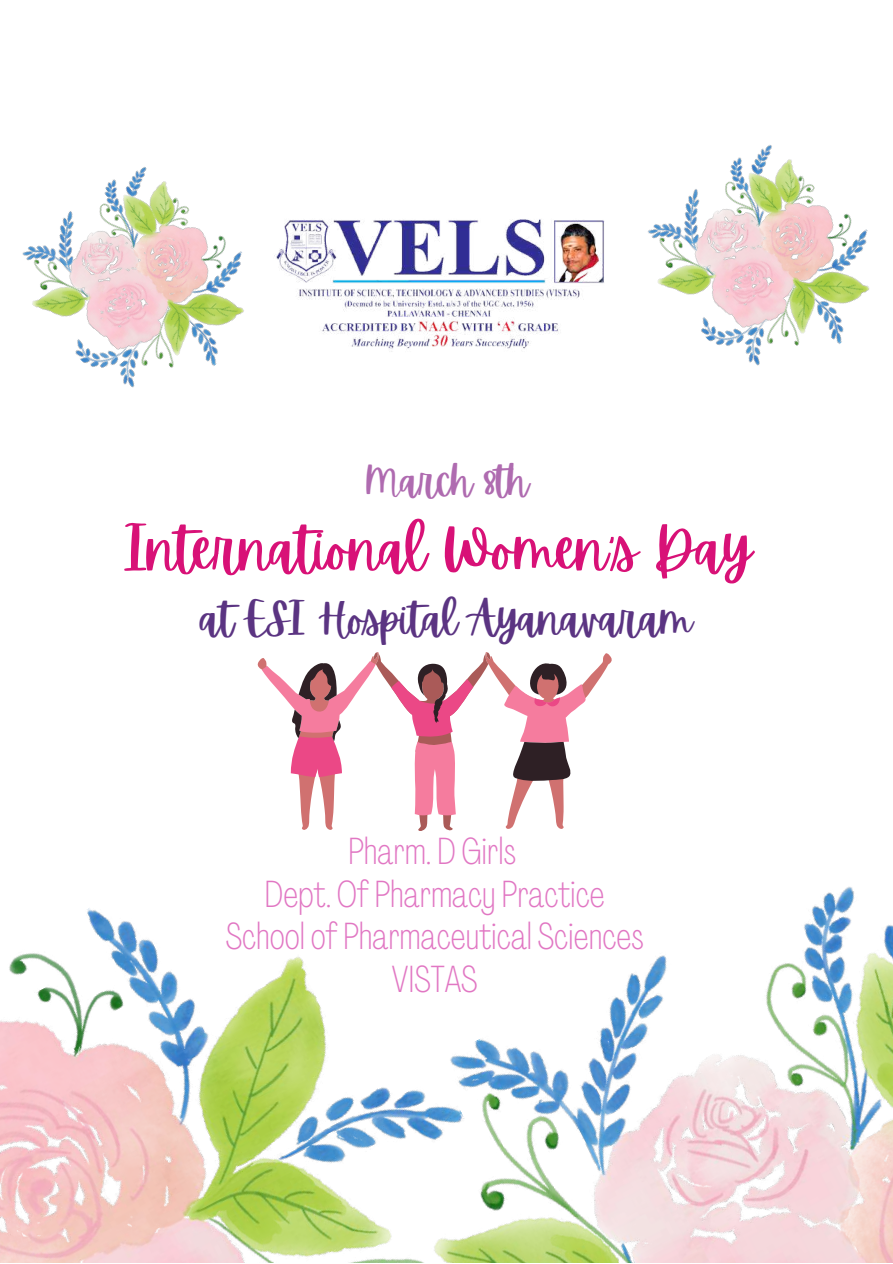
<style>
.page{position:relative;width:893px;height:1264px;background:#fff}
.page>*{position:absolute;margin:0;border:0;box-sizing:border-box;transform-origin:0 0}
.t1{font:57.75px "Apricots";letter-spacing:-.025em;color:#d81177}
.t2{font:42.75px "Apricots";letter-spacing:-.025em;color:#5b3482}
.t3{font:39.3px "Apricots";letter-spacing:-.025em;color:#af6bb0}
.t4{font:100 37.5px/42.8px "Agrandir Tight";color:#e177c3;text-align:center}
</style>
<div class="page">
<img style="left:625px;top:887px;width:267px;height:375px">
<img style="left:22px;top:167px;width:222px;height:221px">
<img style="left:0;top:908px;width:625px;height:354px">
<svg style="left:257px;top:652px;width:355px;height:179px"></svg>
<img style="left:274px;top:219px;width:330px;height:133px">
<img style="left:647px;top:145px;width:223px;height:221px">
<p class="t3" style="left:364px;top:459px;width:165px">March 8th</p>
<h1 class="t1" style="left:124px;top:516px;width:628px">International Women's Day</h1>
<p class="t2" style="left:200px;top:594px;width:494px">at ESI Hospital Ayanavaram</p>
<p class="t4" style="left:226px;top:833px;width:419px">Pharm. D Girls<br>Dept. Of Pharmacy Practice<br>School of Pharmaceutical Sciences<br>VISTAS</p>
</div>
